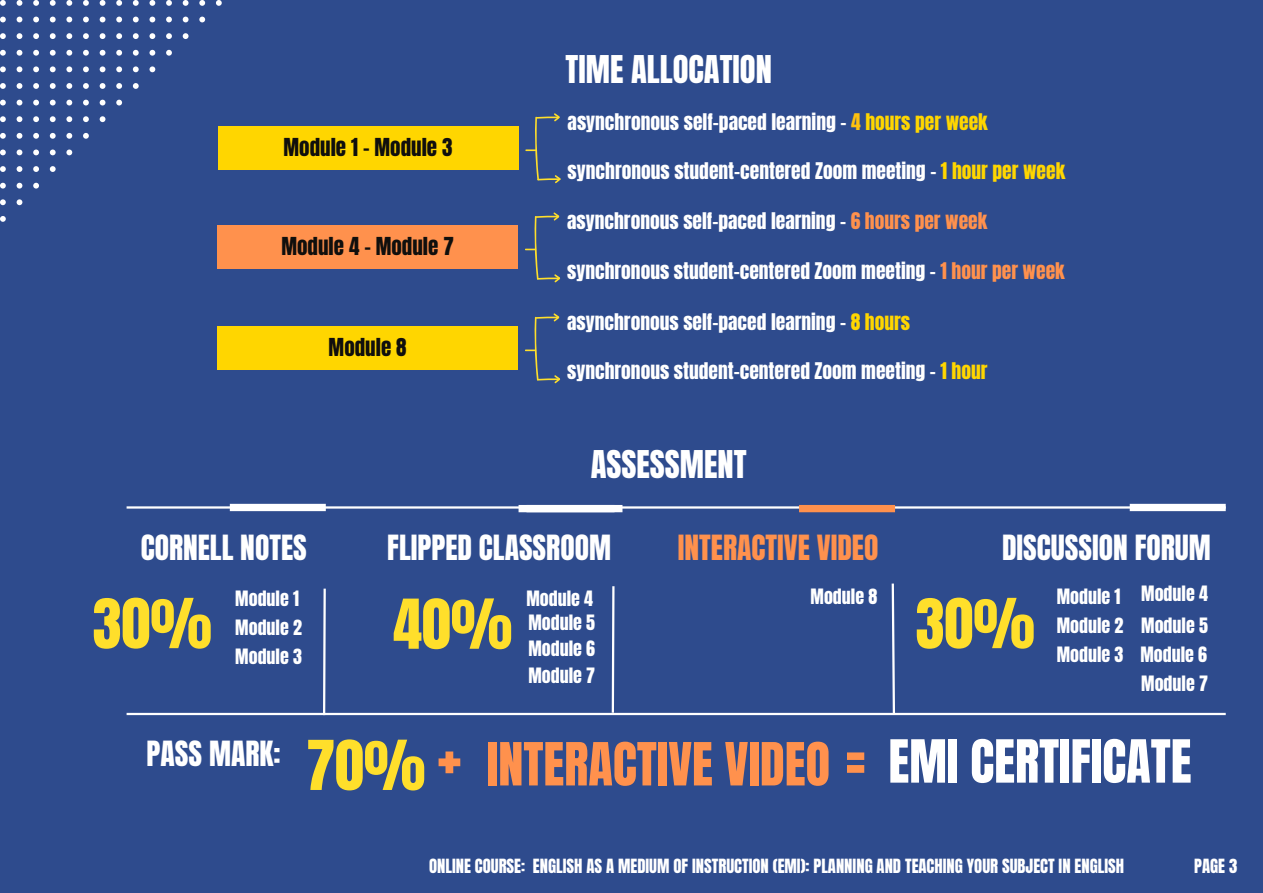
<style>
.page{position:relative;width:1263px;height:893px;background:#2e4b8d}
.page>*{position:absolute;margin:0;border:0;box-sizing:border-box;transform-origin:0 0}
.t1{font:68.78px "Anton";color:#ff914d}
.t2{font:58.28px "Anton";color:#ffdf2b}
.t3{font:50.55px "Anton";color:#ff914d}
.t4{font:50.55px "Anton";color:#fff}
.t5{font:32.55px "Anton";color:#fff}
.t6{font:29.55px "Anton";color:#fff}
.t7{font:29.55px "Anton";color:#ff914d}
.t8{font:21.08px "Anton";color:#100f0d}
.t9{font:19.5px "Anton";color:#fff}
.t10{font:18px "Anton";color:#fff}
.t11{font:16.65px "Anton";color:#fff}
.s1{color:#ffc10e}
.s2{color:#ffd600}
.s3{color:#ff914d}
</style>
<div class="page">
<hr style="left:127px;top:506px;width:1099px;height:2px;background:#fff">
<div style="left:230px;top:504px;width:96px;height:7px;background:#fff"></div>
<div style="left:526px;top:505px;width:96px;height:7px;background:#fff"></div>
<div style="left:518px;top:505px;width:96px;height:7px;background:#fff"></div>
<div style="left:799px;top:505px;width:96px;height:7px;background:#ff914d"></div>
<div style="left:1130px;top:504px;width:96px;height:7px;background:#fff"></div>
<svg style="left:322px;top:588px;width:5px;height:128px"></svg>
<svg style="left:611px;top:586px;width:5px;height:127px"></svg>
<svg style="left:890px;top:583px;width:6px;height:133px"></svg>
<hr style="left:127px;top:713px;width:1099px;height:2px;background:#fff">
<svg style="left:0;top:0;width:6px;height:6px"></svg>
<svg style="left:0;top:17px;width:6px;height:5px"></svg>
<svg style="left:0;top:33px;width:6px;height:6px"></svg>
<svg style="left:0;top:50px;width:6px;height:6px"></svg>
<svg style="left:0;top:66px;width:6px;height:6px"></svg>
<svg style="left:0;top:83px;width:6px;height:6px"></svg>
<svg style="left:0;top:100px;width:6px;height:5px"></svg>
<svg style="left:0;top:116px;width:6px;height:6px"></svg>
<svg style="left:0;top:133px;width:6px;height:6px"></svg>
<svg style="left:0;top:149px;width:6px;height:6px"></svg>
<svg style="left:0;top:166px;width:6px;height:6px"></svg>
<svg style="left:0;top:183px;width:6px;height:6px"></svg>
<svg style="left:0;top:199px;width:6px;height:6px"></svg>
<svg style="left:0;top:216px;width:6px;height:6px"></svg>
<svg style="left:17px;top:0;width:5px;height:6px"></svg>
<svg style="left:17px;top:17px;width:5px;height:5px"></svg>
<svg style="left:17px;top:33px;width:5px;height:6px"></svg>
<svg style="left:17px;top:50px;width:5px;height:6px"></svg>
<svg style="left:17px;top:66px;width:5px;height:6px"></svg>
<svg style="left:17px;top:83px;width:5px;height:6px"></svg>
<svg style="left:17px;top:100px;width:5px;height:5px"></svg>
<svg style="left:17px;top:116px;width:5px;height:6px"></svg>
<svg style="left:17px;top:133px;width:5px;height:6px"></svg>
<svg style="left:17px;top:149px;width:5px;height:6px"></svg>
<svg style="left:17px;top:166px;width:5px;height:6px"></svg>
<svg style="left:17px;top:183px;width:5px;height:6px"></svg>
<svg style="left:17px;top:199px;width:5px;height:6px"></svg>
<svg style="left:33px;top:0;width:6px;height:6px"></svg>
<svg style="left:33px;top:17px;width:6px;height:5px"></svg>
<svg style="left:33px;top:33px;width:6px;height:6px"></svg>
<svg style="left:33px;top:50px;width:6px;height:6px"></svg>
<svg style="left:33px;top:66px;width:6px;height:6px"></svg>
<svg style="left:33px;top:83px;width:6px;height:6px"></svg>
<svg style="left:33px;top:100px;width:6px;height:5px"></svg>
<svg style="left:33px;top:116px;width:6px;height:6px"></svg>
<svg style="left:33px;top:133px;width:6px;height:6px"></svg>
<svg style="left:33px;top:149px;width:6px;height:6px"></svg>
<svg style="left:33px;top:166px;width:6px;height:6px"></svg>
<svg style="left:33px;top:183px;width:6px;height:6px"></svg>
<svg style="left:50px;top:0;width:6px;height:6px"></svg>
<svg style="left:50px;top:17px;width:6px;height:5px"></svg>
<svg style="left:50px;top:33px;width:6px;height:6px"></svg>
<svg style="left:50px;top:50px;width:6px;height:6px"></svg>
<svg style="left:50px;top:66px;width:6px;height:6px"></svg>
<svg style="left:50px;top:83px;width:6px;height:6px"></svg>
<svg style="left:50px;top:100px;width:6px;height:5px"></svg>
<svg style="left:50px;top:116px;width:6px;height:6px"></svg>
<svg style="left:50px;top:133px;width:6px;height:6px"></svg>
<svg style="left:50px;top:149px;width:6px;height:6px"></svg>
<svg style="left:50px;top:166px;width:6px;height:6px"></svg>
<svg style="left:66px;top:0;width:6px;height:6px"></svg>
<svg style="left:66px;top:17px;width:6px;height:5px"></svg>
<svg style="left:66px;top:33px;width:6px;height:6px"></svg>
<svg style="left:66px;top:50px;width:6px;height:6px"></svg>
<svg style="left:66px;top:66px;width:6px;height:6px"></svg>
<svg style="left:66px;top:83px;width:6px;height:6px"></svg>
<svg style="left:66px;top:100px;width:6px;height:5px"></svg>
<svg style="left:66px;top:116px;width:6px;height:6px"></svg>
<svg style="left:66px;top:133px;width:6px;height:6px"></svg>
<svg style="left:66px;top:149px;width:6px;height:6px"></svg>
<svg style="left:83px;top:0;width:6px;height:6px"></svg>
<svg style="left:83px;top:17px;width:6px;height:5px"></svg>
<svg style="left:83px;top:33px;width:6px;height:6px"></svg>
<svg style="left:83px;top:50px;width:6px;height:6px"></svg>
<svg style="left:83px;top:66px;width:6px;height:6px"></svg>
<svg style="left:83px;top:83px;width:6px;height:6px"></svg>
<svg style="left:83px;top:100px;width:6px;height:5px"></svg>
<svg style="left:83px;top:116px;width:6px;height:6px"></svg>
<svg style="left:83px;top:133px;width:6px;height:6px"></svg>
<svg style="left:100px;top:0;width:5px;height:6px"></svg>
<svg style="left:100px;top:17px;width:5px;height:5px"></svg>
<svg style="left:100px;top:33px;width:5px;height:6px"></svg>
<svg style="left:100px;top:50px;width:5px;height:6px"></svg>
<svg style="left:100px;top:66px;width:5px;height:6px"></svg>
<svg style="left:100px;top:83px;width:5px;height:6px"></svg>
<svg style="left:100px;top:100px;width:5px;height:5px"></svg>
<svg style="left:100px;top:116px;width:5px;height:6px"></svg>
<svg style="left:116px;top:0;width:6px;height:6px"></svg>
<svg style="left:116px;top:17px;width:6px;height:5px"></svg>
<svg style="left:116px;top:33px;width:6px;height:6px"></svg>
<svg style="left:116px;top:50px;width:6px;height:6px"></svg>
<svg style="left:116px;top:66px;width:6px;height:6px"></svg>
<svg style="left:116px;top:83px;width:6px;height:6px"></svg>
<svg style="left:116px;top:100px;width:6px;height:5px"></svg>
<svg style="left:133px;top:0;width:6px;height:6px"></svg>
<svg style="left:133px;top:17px;width:6px;height:5px"></svg>
<svg style="left:133px;top:33px;width:6px;height:6px"></svg>
<svg style="left:133px;top:50px;width:6px;height:6px"></svg>
<svg style="left:133px;top:66px;width:6px;height:6px"></svg>
<svg style="left:133px;top:83px;width:6px;height:6px"></svg>
<svg style="left:149px;top:0;width:6px;height:6px"></svg>
<svg style="left:149px;top:17px;width:6px;height:5px"></svg>
<svg style="left:149px;top:33px;width:6px;height:6px"></svg>
<svg style="left:149px;top:50px;width:6px;height:6px"></svg>
<svg style="left:149px;top:66px;width:6px;height:6px"></svg>
<svg style="left:166px;top:0;width:6px;height:6px"></svg>
<svg style="left:166px;top:17px;width:6px;height:5px"></svg>
<svg style="left:166px;top:33px;width:6px;height:6px"></svg>
<svg style="left:166px;top:50px;width:6px;height:6px"></svg>
<svg style="left:183px;top:0;width:6px;height:6px"></svg>
<svg style="left:183px;top:17px;width:6px;height:5px"></svg>
<svg style="left:183px;top:33px;width:6px;height:6px"></svg>
<svg style="left:199px;top:0;width:6px;height:6px"></svg>
<svg style="left:199px;top:17px;width:6px;height:5px"></svg>
<svg style="left:216px;top:0;width:6px;height:6px"></svg>
<div style="left:218px;top:126px;width:300px;height:44px;background:#ffd600"></div>
<svg style="left:525px;top:113px;width:36px;height:71px"></svg>
<div style="left:217px;top:226px;width:301px;height:43px;background:#ff914d"></div>
<svg style="left:525px;top:212px;width:35px;height:71px"></svg>
<div style="left:217px;top:326px;width:301px;height:44px;background:#ffd600"></div>
<svg style="left:525px;top:313px;width:35px;height:71px"></svg>
<p class="t8" style="left:284px;top:132px;width:170px">Module 1 - Module 3</p>
<p class="t8" style="left:281px;top:231px;width:174px">Module 4 - Module 7</p>
<p class="t8" style="left:329px;top:332px;width:79px">Module 8</p>
<p class="t5" style="left:565px;top:46px;width:208px">TIME ALLOCATION</p>
<p class="t9" style="left:568px;top:108px;width:422px">asynchronous self-paced learning - <span class="s1">4</span> <span class="s2">hours per week</span></p>
<p class="t9" style="left:568px;top:157px;width:499px">synchronous student-centered Zoom meeting - <span class="s2">1 hour per week</span></p>
<p class="t9" style="left:567px;top:207px;width:422px">asynchronous self-paced learning - <span class="s3">6 hours per week</span></p>
<p class="t9" style="left:567px;top:256px;width:499px">synchronous student-centered Zoom meeting - <span class="s3">1 hour per week</span></p>
<p class="t9" style="left:567px;top:308px;width:344px">asynchronous self-paced learning - <span class="s2">8 hours</span></p>
<h1 class="t9" style="left:567px;top:357px;width:422px">synchronous student-centered Zoom meeting - <span class="s2">1 hour</span></h1>
<p class="t5" style="left:591px;top:441px;width:157px">ASSESSMENT</p>
<h4 class="t6" style="left:141px;top:526px;width:168px">CORNELL NOTES</h4>
<p class="t6" style="left:387px;top:526px;width:225px">FLIPPED CLASSROOM</p>
<h4 class="t7" style="left:678px;top:526px;width:202px">INTERACTIVE VIDEO</h4>
<h4 class="t6" style="left:1002px;top:526px;width:210px">DISCUSSION FORUM</h4>
<h4 class="t10" style="left:235px;top:585px;width:65px">Module 1</h4>
<p class="t10" style="left:235px;top:614px;width:68px">Module 2</p>
<h4 class="t10" style="left:235px;top:643px;width:68px">Module 3</h4>
<h1 class="t10" style="left:1141px;top:581px;width:68px">Module 4</h1>
<h1 class="t10" style="left:1141px;top:612px;width:68px">Module 5</h1>
<h1 class="t10" style="left:1140px;top:641px;width:68px">Module 6</h1>
<p class="t10" style="left:1141px;top:670px;width:68px">Module 7</p>
<h4 class="t10" style="left:810px;top:583px;width:68px">Module 8</h4>
<h3 class="t10" style="left:1057px;top:583px;width:65px">Module 1</h3>
<h4 class="t10" style="left:526px;top:585px;width:68px">Module 4</h4>
<h4 class="t10" style="left:528px;top:609px;width:68px">Module 5</h4>
<p class="t10" style="left:528px;top:635px;width:68px">Module 6</p>
<h4 class="t10" style="left:528px;top:662px;width:68px">Module 7</h4>
<h3 class="t2" style="left:93px;top:582px;width:121px">30%</h3>
<h3 class="t2" style="left:393px;top:582px;width:121px">40%</h3>
<h3 class="t2" style="left:916px;top:582px;width:121px">30%</h3>
<p class="t10" style="left:1057px;top:612px;width:68px">Module 2</p>
<p class="t10" style="left:1057px;top:641px;width:68px">Module 3</p>
<h3 class="t6" style="left:147px;top:732px;width:135px">PASS MARK:</h3>
<p class="t2" style="left:306px;top:723px;width:121px">70%</p>
<p class="t1" style="left:437px;top:705px;width:26px">+</p>
<p class="t3" style="left:487px;top:728px;width:345px">INTERACTIVE VIDEO</p>
<p class="t1" style="left:845px;top:711px;width:23px">=</p>
<p class="t4" style="left:888px;top:725px;width:305px">EMI CERTIFICATE</p>
<h3 class="t11" style="left:429px;top:854px;width:697px">ONLINE COURSE: ENGLISH AS A MEDIUM OF INSTRUCTION (EMI): PLANNING AND TEACHING YOUR SUBJECT IN ENGLISH</h3>
<h3 class="t11" style="left:1194px;top:854px;width:44px">PAGE 3</h3>
</div>
